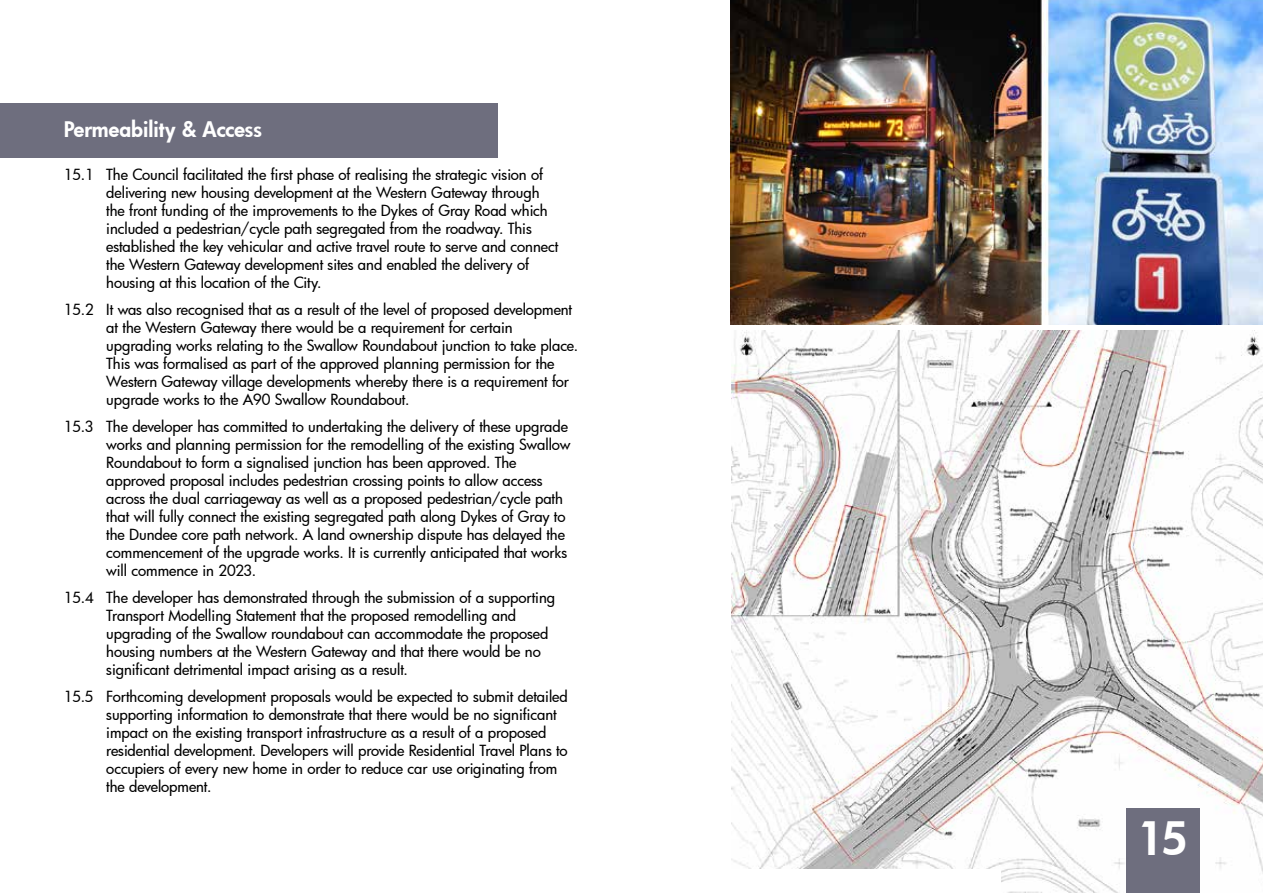
<style>
.page{position:relative;width:1263px;height:893px;background:#fff}
.page>*{position:absolute;margin:0;border:0;box-sizing:border-box;transform-origin:0 0}
.t1{font:800 45px "Futura";color:#fff}
.t2{font:800 21px "Futura";color:#fff}
.t3{font:500 15px/18px "Futura";letter-spacing:-.005em;color:#000}
</style>
<div class="page">
<div style="left:0;top:103px;width:498px;height:55px;background:#6e6e7e"></div>
<img style="left:732px;top:331px;width:531px;height:562px">
<div style="left:1126px;top:808px;width:73px;height:85px;background:#6e6e7e"></div>
<img style="left:730px;top:0;width:533px;height:325px">
<div style="left:730px;top:870px;width:270px;height:23px;background:#fff"></div>
<p class="t2" style="left:64px;top:115px;width:200px">Permeability &amp; Access</p>
<p class="t3" style="left:64px;top:166px;width:31px">15.1</p>
<p class="t3" style="left:106px;top:166px;width:438px">The Council facilitated the first phase of realising the strategic vision of</p>
<p class="t3" style="left:106px;top:184px;width:453px">delivering new housing development at the Western Gateway through the front funding of the improvements to the Dykes of Gray Road which included a pedestrian/cycle path segregated from the roadway. This established the key vehicular and active travel route to serve and connect the Western Gateway development sites and enabled the delivery of housing at this location of the City.</p>
<p class="t3" style="left:106px;top:301px;width:473px">It was also recognised that as a result of the level of proposed development at the Western Gateway there would be a requirement for certain upgrading works relating to the Swallow Roundabout junction to take place.<br>This was formalised as part of the approved planning permission for the Western Gateway village developments whereby there is a requirement for upgrade works to the A90 Swallow Roundabout.</p>
<p class="t3" style="left:106px;top:418px;width:466px">The developer has committed to undertaking the delivery of these upgrade works and planning permission for the remodelling of the existing Swallow Roundabout to form a signalised junction has been approved. The approved proposal includes pedestrian crossing points to allow access across the dual carriageway as well as a proposed pedestrian/cycle path that will fully connect the existing segregated path along Dykes of Gray to the Dundee core path network. A land ownership dispute has delayed the commencement of the upgrade works. It is currently anticipated that works will commence in 2023.</p>
<p class="t3" style="left:106px;top:589px;width:450px">The developer has demonstrated through the submission of a supporting Transport Modelling Statement that the proposed remodelling and upgrading of the Swallow roundabout can accommodate the proposed housing numbers at the Western Gateway and that there would be no</p>
<p class="t3" style="left:106px;top:661px;width:303px">significant detrimental impact arising as a result.</p>
<p class="t3" style="left:106px;top:688px;width:463px">Forthcoming development proposals would be expected to submit detailed</p>
<p class="t3" style="left:106px;top:706px;width:452px">supporting information to demonstrate that there would be no significant</p>
<p class="t3" style="left:106px;top:724px;width:463px">impact on the existing transport infrastructure as a result of a proposed residential development. Developers will provide Residential Travel Plans to occupiers of every new home in order to reduce car use originating from the development.</p>
<p class="t3" style="left:64px;top:301px;width:31px">15.2</p>
<p class="t3" style="left:64px;top:418px;width:31px">15.3</p>
<p class="t3" style="left:64px;top:589px;width:31px">15.4</p>
<p class="t3" style="left:64px;top:688px;width:31px">15.5</p>
<p class="t1" style="left:1137px;top:808px;width:52px">15</p>
</div>
